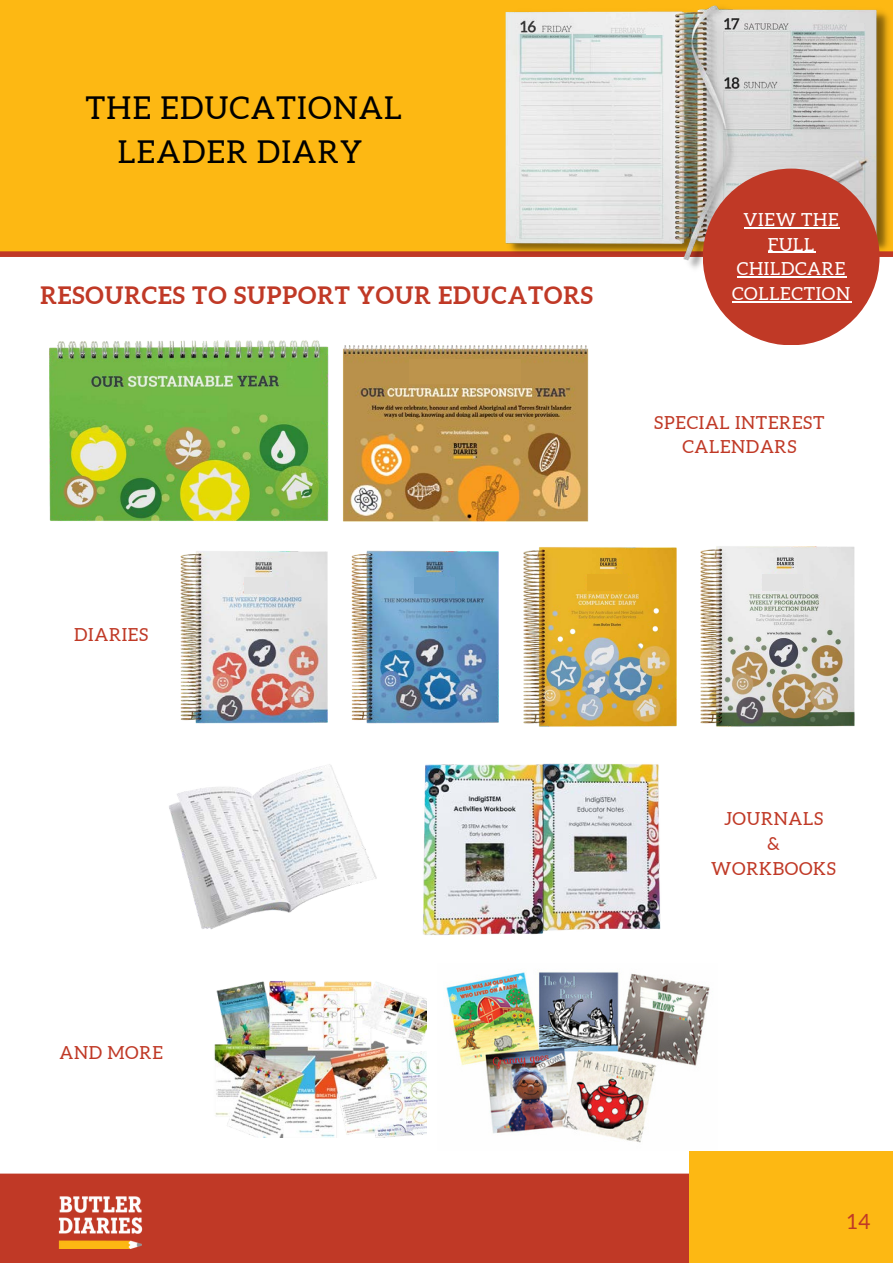
<style>
.page{position:relative;width:893px;height:1264px;background:#fff}
.page>*{position:absolute;margin:0;border:0;box-sizing:border-box;transform-origin:0 0}
.t1{font:31.5px/43.8px "Aleo";letter-spacing:.04em;color:#000;text-align:center}
.t2{font:700 24px "Aleo";letter-spacing:.04em;color:#c03926}
.t3{font:21px "Aleo";color:#c03926}
.t4{font:18px "Aleo";letter-spacing:.04em;color:#c03926}
.t5{font:18px/24.8px "Aleo";letter-spacing:.04em;color:#fff;text-align:center}
</style>
<div class="page">
<div style="left:0;top:1173px;width:892px;height:6px;background:#c03926"></div>
<div style="left:0;top:1179px;width:892px;height:83px;background:#c03926"></div>
<div style="left:688px;top:1150px;width:204px;height:112px;background:#fdb813"></div>
<div style="left:0;top:0;width:892px;height:254px;background:#fdb813"></div>
<div style="left:0;top:251px;width:892px;height:6px;background:#c03926"></div>
<img style="left:58px;top:1196px;width:84px;height:52px">
<img style="left:49px;top:340px;width:280px;height:181px">
<img style="left:343px;top:345px;width:246px;height:177px">
<div style="left:408px;top:360px;width:112px;height:24px;background:#bd944c"></div>
<img style="left:505px;top:5px;width:387px;height:269px">
<div style="left:847px;top:24px;width:16px;height:7px;background:#ddd"></div>
<div style="left:645px;top:27px;width:17px;height:8px;background:#eeefef"></div>
<div style="left:702px;top:169px;width:177px;height:176px;background:#c03926;border-radius:50%"></div>
<hr style="left:743px;top:227px;width:96px;height:1px;background:#fff">
<hr style="left:767px;top:252px;width:48px;height:1px;background:#fff">
<hr style="left:737px;top:276px;width:109px;height:2px;background:#fff">
<hr style="left:732px;top:301px;width:119px;height:1px;background:#fff">
<img style="left:446px;top:972px;width:264px;height:171px">
<img style="left:180px;top:551px;width:148px;height:173px">
<img style="left:214px;top:981px;width:212px;height:155px">
<img style="left:351px;top:550px;width:148px;height:174px">
<img style="left:523px;top:547px;width:154px;height:180px">
<img style="left:700px;top:546px;width:155px;height:181px">
<img style="left:422px;top:763px;width:239px;height:172px">
<div style="left:244px;top:577px;width:41px;height:17px;background:#e3e3e3"></div>
<div style="left:414px;top:577px;width:41px;height:17px;background:#6ba1ca"></div>
<div style="left:587px;top:574px;width:41px;height:17px;background:#e4ac22"></div>
<div style="left:762px;top:574px;width:41px;height:17px;background:#e3e3e3"></div>
<img style="left:169px;top:764px;width:208px;height:165px">
<p class="t1" style="left:86px;top:85px;width:318px">THE EDUCATIONAL<br>LEADER DIARY</p>
<p class="t5" style="left:743px;top:207px;width:97px">VIEW THE<br>FULL</p>
<p class="t5" style="left:737px;top:256px;width:110px">CHILDCARE</p>
<p class="t2" style="left:40px;top:281px;width:554px">RESOURCES TO SUPPORT YOUR EDUCATORS</p>
<p class="t5" style="left:732px;top:281px;width:120px">COLLECTION</p>
<p class="t4" style="left:74px;top:624px;width:76px">DIARIES</p>
<p class="t4" style="left:60px;top:1042px;width:105px">AND MORE</p>
<p class="t4" style="left:654px;top:412px;width:171px">SPECIAL INTEREST</p>
<p class="t4" style="left:682px;top:436px;width:116px">CALENDARS</p>
<p class="t4" style="left:724px;top:808px;width:101px">JOURNALS</p>
<p class="t4" style="left:767px;top:833px;width:14px">&amp;</p>
<p class="t4" style="left:711px;top:858px;width:126px">WORKBOOKS</p>
<p class="t3" style="left:847px;top:1209px;width:24px">14</p>
</div>
